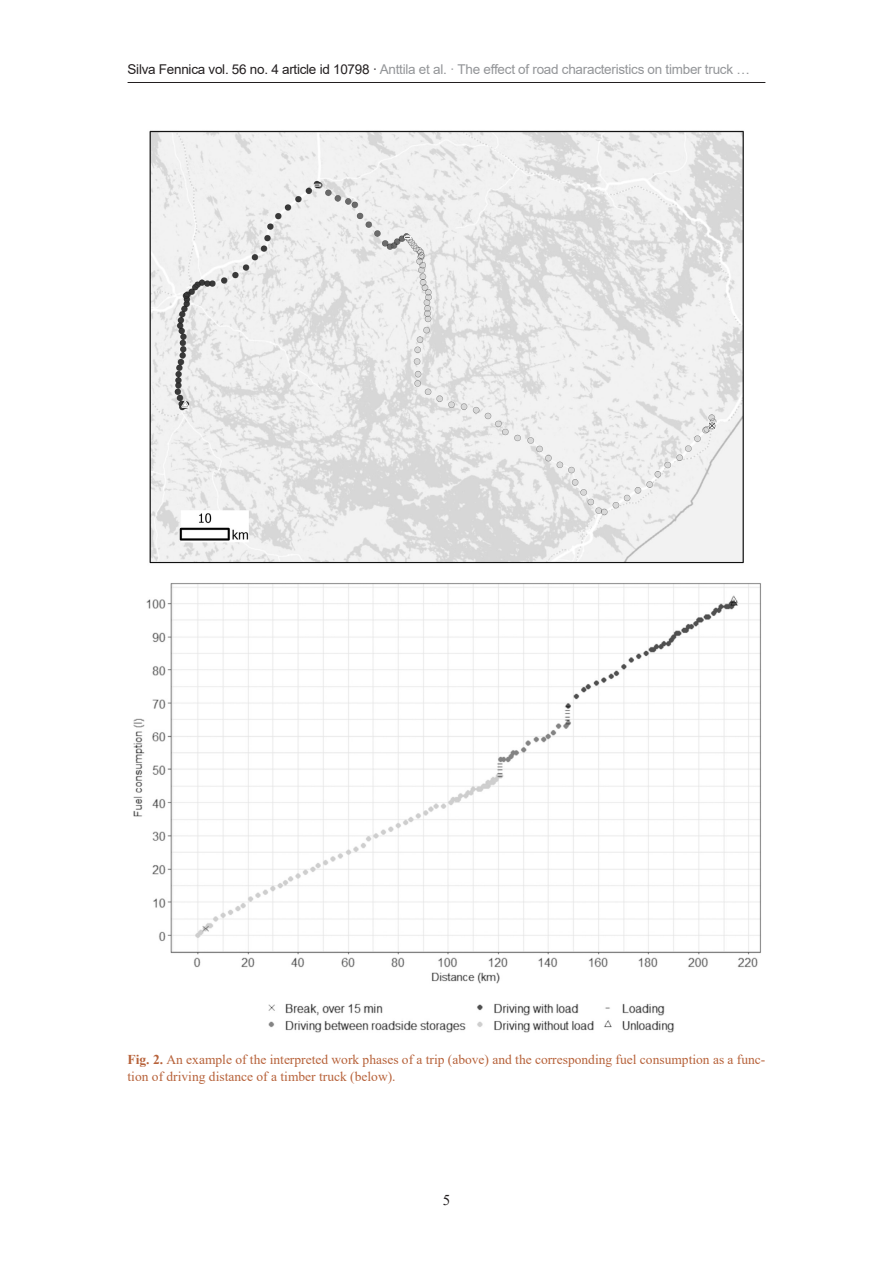
<style>
.page{position:relative;width:893px;height:1263px;background:#fff}
.page>*{position:absolute;margin:0;border:0;box-sizing:border-box;transform-origin:0 0}
.t1{font:15px "Times New Roman";color:#231f20}
.fig-caption{font:13.5px/17.2px "Times New Roman";color:#b7623a}
.t2{font:13.5px "Arial";letter-spacing:-.02em;color:#939598}
.s1{color:#231f20}
.s2{font-weight:700}
</style>
<div class="page">
<hr style="left:128px;top:82px;width:637px;height:1px;background:#231f20">
<img style="left:133px;top:130px;width:628px;height:903px">
<p class="t2" style="left:128px;top:60px;width:624px"><span class="s1">Silva Fennica vol. 56 no. 4 article id 10798 ·</span> Anttila et al. · The effect of road characteristics on timber truck …</p>
<p class="fig-caption" style="left:128px;top:1050px;width:639px"><span class="s2">Fig. 2.</span> An example of the interpreted work phases of a trip (above) and the corresponding fuel consumption as a func&shy;tion of driving distance of a timber truck (below).</p>
<p class="t1" style="left:443px;top:1190px;width:9px">5</p>
</div>
